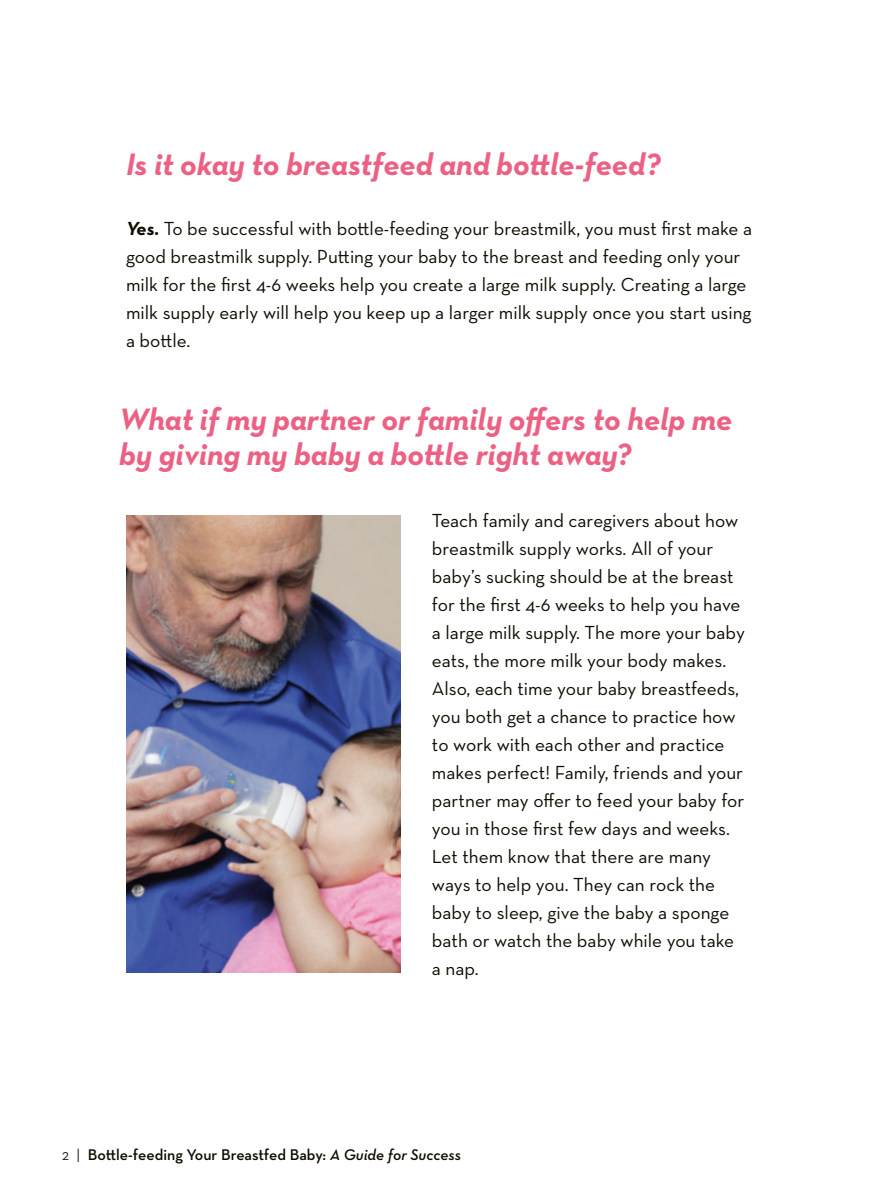
<style>
.page{position:relative;width:882px;height:1197px;background:#fff}
.page>*{position:absolute;margin:0;border:0;box-sizing:border-box;transform-origin:0 0}
.t1{font:italic 700 31.5px/35px "Neutraface Text";color:#ec6183}
.t2{font:19.25px/28px "Neutraface Text";color:#0f0b00}
.t3{font:600 15.75px "Neutraface Text";color:#0f0b00}
.s1{font-family:"Neutraface Text Bold Italic Alt"}
.s2{font-weight:400;color:#2a292f}
.s3{font-family:"Neutraface Text Demi Italic Alt";font-weight:400}
</style>
<div class="page">
<img style="left:126px;top:515px;width:274px;height:458px">
<p class="t1" style="left:126px;top:147px;width:536px">Is it okay to breastfeed and bottle-feed?</p>
<p class="t2" style="left:126px;top:214px;width:628px"><span class="s1">Yes.</span> To be successful with bottle-feeding your breastmilk, you must first make a good breastmilk supply. Putting your baby to the breast and feeding only your milk for the first 4-6 weeks help you create a large milk supply. Creating a large milk supply early will help you keep up a larger milk supply once you start using a bottle.</p>
<p class="t1" style="left:119px;top:402px;width:615px">What if my partner or family offers to help me by giving my baby a bottle right away?</p>
<p class="t2" style="left:432px;top:506px;width:314px">Teach family and caregivers about how breastmilk supply works. All of your baby’s sucking should be at the breast for the first 4-6 weeks to help you have a large milk supply. The more your baby eats, the more milk your body makes.<br>Also, each time your baby breastfeeds, you both get a chance to practice how to work with each other and practice makes perfect! Family, friends and your partner may offer to feed your baby for you in those first few days and weeks.<br>Let them know that there are many ways to help you. They can rock the baby to sleep, give the baby a sponge bath or watch the baby while you take a nap.</p>
<h1 class="t3" style="left:62px;top:1145px;width:401px"><span class="s2">2 |</span> Bottle-feeding Your Breastfed Baby: <span class="s3">A Guide for Success</span></h1>
</div>
